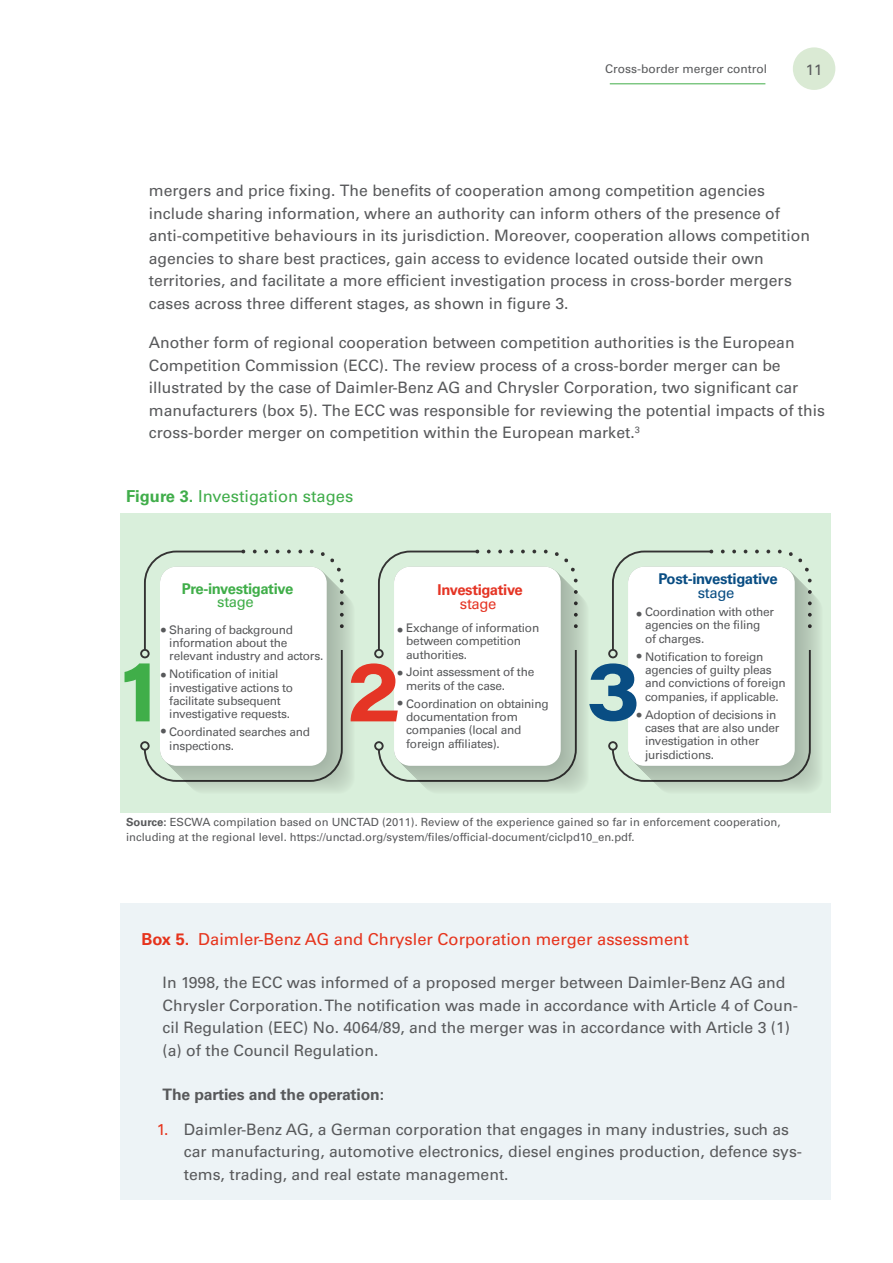
<style>
.page{position:relative;width:893px;height:1263px;background:#fff}
.page>*{position:absolute;margin:0;border:0;box-sizing:border-box;transform-origin:0 0}
.t1{font:16.5px "Univers LT Std";color:#e6331c}
.t2{font:16.5px "Univers LT Std";color:#40ad4a}
.t3{font:15.75px/22.5px "Univers LT Std";color:#58595b}
.t4{font:700 15.75px "Univers LT Std";letter-spacing:-.01em;color:#58595b}
.t5{font:15px "Univers LT Std";color:#58595b}
.t6{font:700 14.85px "Univers LT Std";letter-spacing:-.025em;color:#094d83}
.t7{font:700 14.85px "Univers LT Std";letter-spacing:-.025em;color:#40ae49}
.t8{font:700 14.85px "Univers LT Std";letter-spacing:-.025em;color:#e53525}
.t9{font:14.85px "Univers LT Std";letter-spacing:-.025em;color:#40ae49}
.t10{font:14.85px "Univers LT Std";letter-spacing:-.025em;color:#e53525}
.t11{font:14.85px "Univers LT Std";letter-spacing:-.025em;color:#094d83}
.t12{font:13.35px "Univers LT";color:#58595b}
.t13{font:12px "Univers LT Std";color:#58595b}
.t14{font:11.85px/13.4px "Univers LT";letter-spacing:-.02em;color:#58595b}
.t15{font:11.25px/15px "Univers LT Std";color:#58595b}
.s1{font-weight:700}
.s2{color:#575756}
.s3{color:#e6331c}
</style>
<div class="page">
<div style="left:793px;top:47px;width:42px;height:43px;background:#daead4;border-radius:50%"></div>
<hr style="left:610px;top:83px;width:155px;height:1px;background:#41ad49">
<svg style="left:120px;top:513px;width:710px;height:299px;background:#d5ebd7"></svg>
<svg style="left:589px;top:550px;width:223px;height:232px"></svg>
<svg style="left:351px;top:550px;width:227px;height:232px"></svg>
<svg style="left:125px;top:550px;width:219px;height:232px"></svg>
<div style="left:120px;top:903px;width:710px;height:296px;background:#edf3f6"></div>
<p class="t13" style="left:605px;top:61px;width:164px">Cross-border merger control</p>
<p class="t5" style="left:806px;top:60px;width:18px">11</p>
<p class="t3" style="left:149px;top:180px;width:663px">mergers and price fixing. The benefits of cooperation among competition agencies include sharing information, where an authority can inform others of the presence of anti-competitive behaviours in its jurisdiction. Moreover, cooperation allows competition agencies to share best practices, gain access to evidence located outside their own territories, and facilitate a more efficient investigation process in cross-border mergers cases across three different stages, as shown in figure 3.</p>
<p class="t3" style="left:149px;top:332px;width:678px">Another form of regional cooperation between competition authorities is the European Competition Commission (ECC). The review process of a cross-border merger can be illustrated by the case of Daimler-Benz AG and Chrysler Corporation, two significant car manufacturers (box 5). The ECC was responsible for reviewing the potential impacts of this cross-border merger on competition within the European market.<sup>3</sup></p>
<p class="t2" style="left:126px;top:486px;width:229px"><span class="s1">Figure 3.</span> Investigation stages</p>
<p class="t7" style="left:182px;top:580px;width:113px">Pre-investigative</p>
<p class="t9" style="left:217px;top:593px;width:38px">stage</p>
<p class="t8" style="left:438px;top:581px;width:87px">Investigative</p>
<p class="t10" style="left:460px;top:594px;width:38px">stage</p>
<p class="t14" style="left:406px;top:621px;width:134px">Exchange of information between competition authorities.</p>
<p class="t14" style="left:406px;top:665px;width:130px">Joint assessment of the merits of the case.</p>
<p class="t14" style="left:406px;top:697px;width:144px">Coordination on obtaining documentation from companies (local and foreign affiliates).</p>
<p class="t14" style="left:169px;top:623px;width:156px">Sharing of background information about the relevant industry and actors.</p>
<p class="t14" style="left:169px;top:667px;width:125px">Notification of initial investigative actions to facilitate subsequent investigative requests.</p>
<p class="t14" style="left:169px;top:725px;width:142px">Coordinated searches and inspections.</p>
<p class="t12" style="left:161px;top:623px;width:6px">•</p>
<p class="t12" style="left:398px;top:623px;width:6px">•</p>
<p class="t12" style="left:398px;top:665px;width:6px">•</p>
<p class="t12" style="left:398px;top:696px;width:6px">•</p>
<p class="t12" style="left:161px;top:668px;width:6px">•</p>
<p class="t12" style="left:161px;top:724px;width:6px">•</p>
<p class="t6" style="left:658px;top:570px;width:121px">Post-investigative</p>
<p class="t11" style="left:698px;top:584px;width:38px">stage</p>
<p class="t14" style="left:645px;top:605px;width:130px">Coordination with other agencies on the filing of charges.</p>
<p class="t14" style="left:645px;top:650px;width:142px">Notification to foreign agencies of guilty pleas and convictions of foreign companies, if applicable.</p>
<p class="t14" style="left:645px;top:708px;width:136px">Adoption of decisions in cases that are also under investigation in other jurisdictions.</p>
<p class="t12" style="left:637px;top:606px;width:6px">•</p>
<p class="t12" style="left:637px;top:649px;width:6px">•</p>
<p class="t12" style="left:637px;top:707px;width:6px">•</p>
<p class="t15" style="left:126px;top:815px;width:656px"><span class="s1">Source:</span> ESCWA compilation based on UNCTAD (2011). Review of the experience gained so far in enforcement cooperation, including at the regional level. https://unctad.org/system/files/official-document/ciclpd10_en.pdf<span class="s2">.</span></p>
<p class="t1" style="left:141px;top:929px;width:549px"><span class="s1">Box 5.</span> Daimler-Benz AG and Chrysler Corporation merger assessment</p>
<p class="t3" style="left:163px;top:972px;width:637px">In 1998, the ECC was informed of a proposed merger between Daimler-Benz AG and Chrysler Corporation. The notification was made in accordance with Article 4 of Coun&shy;cil Regulation (EEC) No. 4064/89, and the merger was in accordance with Article 3 (1) (a) of the Council Regulation.</p>
<p class="t4" style="left:163px;top:1085px;width:223px">The parties and the operation:</p>
<p class="t3" style="left:184px;top:1118px;width:620px;text-indent:-27px"><span class="s3">1.</span> Daimler-Benz AG, a German corporation that engages in many industries, such as car manufacturing, automotive electronics, diesel engines production, defence sys&shy;tems, trading, and real estate management.</p>
</div>
